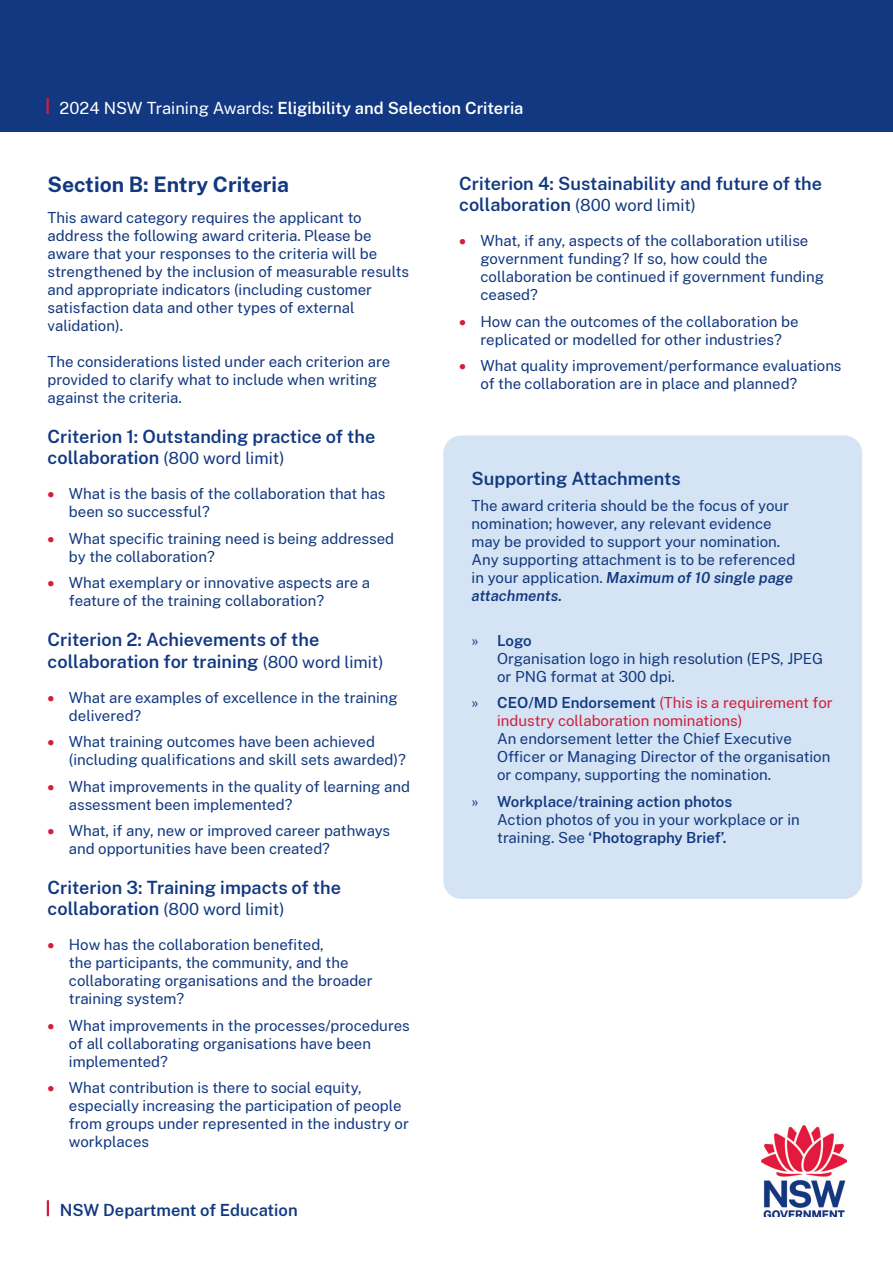
<style>
.page{position:relative;width:893px;height:1263px;background:#fff}
.page>*{position:absolute;margin:0;border:0;box-sizing:border-box;transform-origin:0 0}
.SECTION_Heading{font:700 21px "Public Sans";color:#113880}
.Criterion_Titles{font:600 18px/21.6px "Public Sans";color:#113880}
.Criterion_Titles-2{font:16.5px "Public Sans";letter-spacing:-.005em;color:#113880}
.t1{font:600 16.5px "Public Sans";color:#fff}
.t2{font:600 16.5px "Public Sans";color:#113880}
.normal_text{font:15px/18px "Public Sans";color:#113880}
.s1{font-weight:400}
.s2{font-weight:600;font-size:18px}
.s3{color:#d01e3c}
.s4{font-weight:400;font-size:16.5px}
.s5{font-weight:600;font-style:italic}
.s6{font-weight:600}
</style>
<div class="page">
<div style="left:443px;top:435px;width:419px;height:464px;background:#d4e4f4;border-radius:18px"></div>
<svg style="left:47px;top:1200px;width:2px;height:16px"></svg>
<div style="left:0;top:0;width:893px;height:132px;background:#113880"></div>
<svg style="left:47px;top:98px;width:2px;height:16px"></svg>
<img style="left:761px;top:1126px;width:85px;height:91px">
<p class="t1" style="left:60px;top:96px;width:465px"><span class="s1">2024 NSW Training Awards:</span> Eligibility and Selection Criteria</p>
<p class="SECTION_Heading" style="left:48px;top:169px;width:243px">Section B: Entry Criteria</p>
<p class="normal_text" style="left:48px;top:208px;width:363px">This award category requires the applicant to address the following award criteria. Please be aware that your responses to the criteria will be strengthened by the inclusion of measurable results and appropriate indicators (including customer satisfaction data and other types of external validation).</p>
<p class="normal_text" style="left:48px;top:352px;width:344px">The considerations listed under each criterion are provided to clarify what to include when writing against the criteria.</p>
<p class="Criterion_Titles" style="left:48px;top:424px;width:329px">Criterion 1: Outstanding practice of the</p>
<p class="Criterion_Titles-2" style="left:48px;top:447px;width:238px"><span class="s2">collaboration</span> (800 word limit)</p>
<p class="normal_text" style="left:69px;top:484px;width:318px;text-indent:-21px"><span class="s3">•</span> What is the basis of the collaboration that has been so successful?</p>
<p class="normal_text" style="left:69px;top:529px;width:327px;text-indent:-21px"><span class="s3">•</span> What specific training need is being addressed by the collaboration?</p>
<p class="normal_text" style="left:69px;top:573px;width:303px;text-indent:-21px"><span class="s3">•</span> What exemplary or innovative aspects are a feature of the training collaboration?</p>
<p class="Criterion_Titles" style="left:48px;top:628px;width:337px">Criterion 2: Achievements of the collaboration for training <span class="s4">(800 word limit)</span></p>
<p class="normal_text" style="left:69px;top:687px;width:330px;text-indent:-21px"><span class="s3">•</span> What are examples of excellence in the training delivered?</p>
<p class="normal_text" style="left:69px;top:732px;width:338px;text-indent:-21px"><span class="s3">•</span> What training outcomes have been achieved (including qualifications and skill sets awarded)?</p>
<p class="normal_text" style="left:69px;top:776px;width:343px;text-indent:-21px"><span class="s3">•</span> What improvements in the quality of learning and assessment been implemented?</p>
<p class="normal_text" style="left:69px;top:821px;width:323px;text-indent:-21px"><span class="s3">•</span> What, if any, new or improved career pathways and opportunities have been created?</p>
<p class="Criterion_Titles" style="left:48px;top:875px;width:295px">Criterion 3: Training impacts of the</p>
<p class="Criterion_Titles-2" style="left:48px;top:898px;width:238px"><span class="s2">collaboration</span> (800 word limit)</p>
<p class="normal_text" style="left:69px;top:935px;width:305px;text-indent:-21px"><span class="s3">•</span> How has the collaboration benefited,<br>the participants, the community, and the collaborating organisations and the broader training system?</p>
<p class="normal_text" style="left:69px;top:1016px;width:342px;text-indent:-21px"><span class="s3">•</span> What improvements in the processes/procedures of all collaborating organisations have been implemented?</p>
<p class="normal_text" style="left:69px;top:1078px;width:341px;text-indent:-21px"><span class="s3">•</span> What contribution is there to social equity, especially increasing the participation of people from groups under represented in the industry or workplaces</p>
<p class="t2" style="left:60px;top:1198px;width:239px">NSW Department of Education</p>
<p class="Criterion_Titles" style="left:459px;top:171px;width:364px">Criterion 4: Sustainability and future of the</p>
<p class="Criterion_Titles-2" style="left:459px;top:194px;width:238px"><span class="s2">collaboration</span> (800 word limit)</p>
<p class="normal_text" style="left:480px;top:231px;width:345px;text-indent:-21px"><span class="s3">•</span> What, if any, aspects of the collaboration utilise government funding? If so, how could the collaboration be continued if government funding ceased?</p>
<p class="normal_text" style="left:459px;top:311px;width:341px;text-align:center"><span class="s3">•</span> How can the outcomes of the collaboration be replicated or modelled for other industries?</p>
<p class="normal_text" style="left:480px;top:356px;width:363px;text-indent:-21px"><span class="s3">•</span> What quality improvement/performance evaluations of the collaboration are in place and planned?</p>
<p class="Criterion_Titles" style="left:472px;top:466px;width:210px">Supporting Attachments</p>
<p class="normal_text" style="left:472px;top:496px;width:325px">The award criteria should be the focus of your nomination; however, any relevant evidence may be provided to support your nomination.<br>Any supporting attachment is to be referenced in your application. <span class="s5">Maximum of 10 single page attachments.</span></p>
<p class="normal_text" style="left:497px;top:630px;width:327px;text-indent:-26px">» <span class="s6">Logo<br></span>Organisation logo in high resolution (EPS, JPEG or PNG format at 300 dpi.</p>
<p class="normal_text" style="left:497px;top:693px;width:337px;text-indent:-26px">» <span class="s6">CEO/MD Endorsement</span> <span class="s3">(This is a requirement for industry collaboration nominations)<br></span>An endorsement letter the Chief Executive Officer or Managing Director of the organisation or company, supporting the nomination.</p>
<p class="normal_text" style="left:497px;top:791px;width:304px;text-indent:-26px">» <span class="s6">Workplace/training action photos<br></span>Action photos of you in your workplace or in training. See <span class="s6">‘Photography Brief’.</span></p>
</div>
